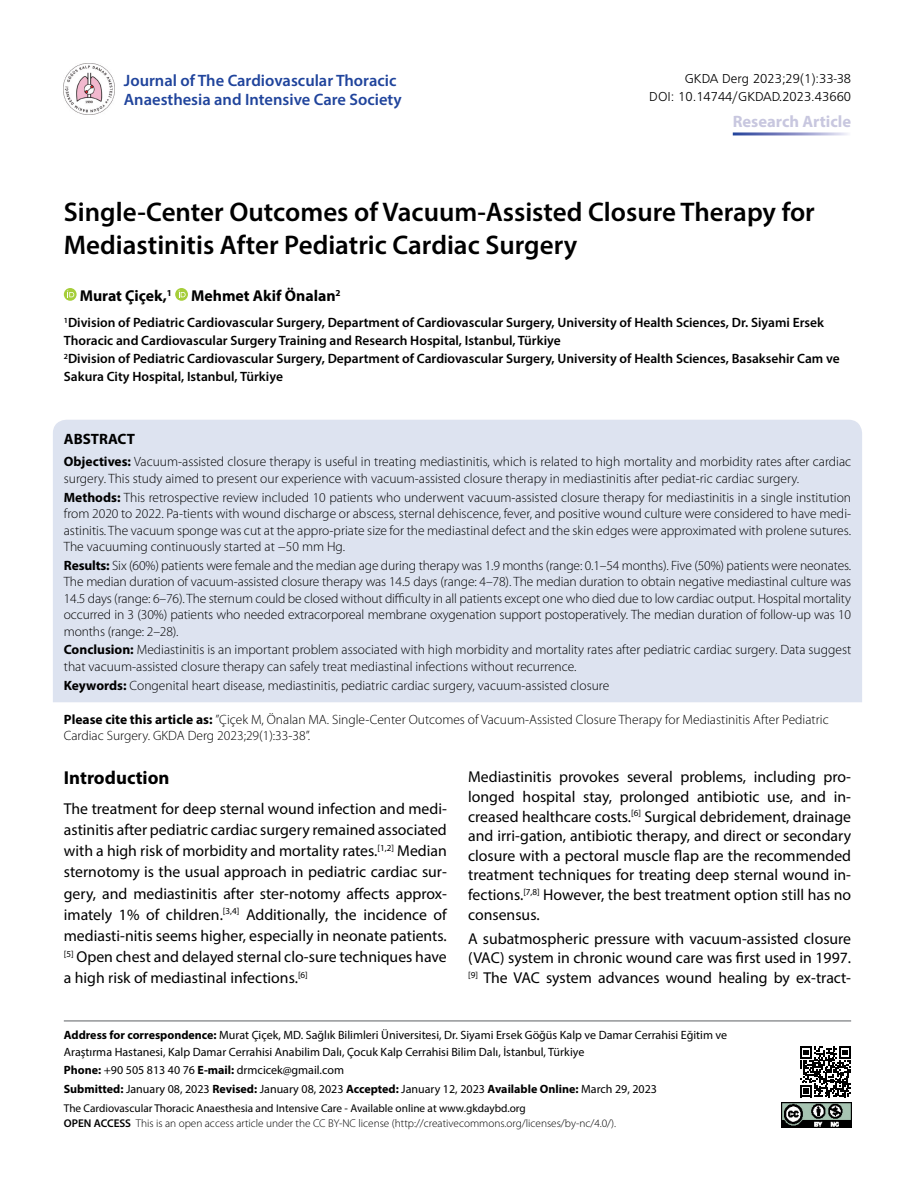
<style>
.page{position:relative;width:915px;height:1191px;background:#fff}
.page>*{position:absolute;margin:0;border:0;box-sizing:border-box;transform-origin:0 0}
.t1{font:600 27px/32.4px "Myriad Pro";color:#000}
.t2{font:700 18.75px "Myriad Pro";color:#000}
.t3{font:600 16.5px/19.5px "Myriad Pro";color:#20449c}
.t4{font:700 16.5px "Myriad Pro";color:#c8c7df}
.t5{font:15.75px/19.6px "Myriad Pro";color:#000;text-align:justify}
.t6{font:700 15.75px "Myriad Pro";color:#000}
.t7{font:700 15px "Myriad Pro";color:#000}
.t8{font:300 13.5px/16.5px "Myriad Pro";color:#000}
.t9{font:600 13.5px/18px "Myriad Pro";color:#000}
.t10{font:13.5px/18px "Frugal Normal Tr";color:#000;text-align:right}
.t11{font:12px/16.5px "Myriad Pro";color:#000}
.t12{font:300 11.25px/15.6px "Myriad Pro";color:#000}
.s1{font-weight:700}
.s2{font-weight:400}
.s3{font-weight:600}
</style>
<div class="page">
<div style="left:53px;top:420px;width:809px;height:282px;background:#dde3f0"></div>
<svg style="left:64px;top:288px;width:13px;height:13px"></svg>
<svg style="left:67px;top:290px;width:7px;height:7px"></svg>
<svg style="left:175px;top:288px;width:13px;height:13px"></svg>
<svg style="left:178px;top:290px;width:7px;height:7px"></svg>
<hr style="left:64px;top:1020px;width:786px;height:1px;background:#939598">
<img style="left:781px;top:1102px;width:69px;height:25px">
<img style="left:64px;top:64px;width:51px;height:51px">
<svg style="left:800px;top:1046px;width:50px;height:51px"></svg>
<p class="t3" style="left:124px;top:70px;width:279px">Journal of The Cardiovascular Thoracic<br>Anaesthesia and Intensive Care Society</p>
<p class="t10" style="left:649px;top:69px;width:203px">GKDA Derg 2023;29(1):33-38<br>DOI: 10.14744/GKDAD.2023.43660</p>
<p class="t4" style="left:732px;top:111px;width:120px">Research Article</p>
<h1 class="t1" style="left:64px;top:195px;width:752px">Single-Center Outcomes of Vacuum-Assisted Closure Therapy for<br>Mediastinitis After Pediatric Cardiac Surgery</h1>
<p class="t6" style="left:80px;top:285px;width:262px">Murat Çiçek,<sup>1</sup> Mehmet Akif Önalan<sup>2</sup></p>
<p class="t9" style="left:64px;top:313px;width:777px"><sup>1</sup>Division of Pediatric Cardiovascular Surgery, Department of Cardiovascular Surgery, University of Health Sciences, Dr. Siyami Ersek Thoracic and Cardiovascular Surgery Training and Research Hospital, Istanbul, Türkiye<br><sup>2</sup>Division of Pediatric Cardiovascular Surgery, Department of Cardiovascular Surgery, University of Health Sciences, Basaksehir Cam ve Sakura City Hospital, Istanbul, Türkiye</p>
<p class="t7" style="left:64px;top:429px;width:73px">ABSTRACT</p>
<p class="t8" style="left:64px;top:454px;width:788px"><span class="s1">Objectives:</span> Vacuum-assisted closure therapy is useful in treating mediastinitis, which is related to high mortality and morbidity rates after cardiac surgery. This study aimed to present our experience with vacuum-assisted closure therapy in mediastinitis after pediat-ric cardiac surgery.</p>
<p class="t8" style="left:64px;top:489px;width:788px;text-align:justify"><span class="s1">Methods:</span> This retrospective review included 10 patients who underwent vacuum-assisted closure therapy for mediastinitis in a single institution from 2020 to 2022. Pa-tients with wound discharge or abscess, sternal dehiscence, fever, and positive wound culture were considered to have medi&shy;astinitis. The vacuum sponge was cut at the appro-priate size for the mediastinal defect and the skin edges were approximated with prolene sutures.<br>The vacuuming continuously started at −50 mm Hg.</p>
<p class="t8" style="left:64px;top:557px;width:788px;text-align:justify"><span class="s1">Results:</span> Six (60%) patients were female and the median age during therapy was 1.9 months (range: 0.1–54 months). Five (50%) patients were neonates.<br>The median duration of vacuum-assisted closure therapy was 14.5 days (range: 4–78). The median duration to obtain negative mediastinal culture was 14.5 days (range: 6–76). The sternum could be closed without difficulty in all patients except one who died due to low cardiac output. Hospital mortality occurred in 3 (30%) patients who needed extracorporeal membrane oxygenation support postoperatively. The median duration of follow-up was 10 months (range: 2–28).</p>
<p class="t8" style="left:64px;top:642px;width:788px"><span class="s1">Conclusion:</span> Mediastinitis is an important problem associated with high morbidity and mortality rates after pediatric cardiac surgery. Data suggest that vacuum-assisted closure therapy can safely treat mediastinal infections without recurrence.</p>
<p class="t8" style="left:64px;top:677px;width:546px"><span class="s1">Keywords:</span> Congenital heart disease, mediastinitis, pediatric cardiac surgery, vacuum-assisted closure</p>
<p class="t8" style="left:64px;top:711px;width:766px"><span class="s1">Please cite this article as:</span> ”Çiçek M, Önalan MA. Single-Center Outcomes of Vacuum-Assisted Closure Therapy for Mediastinitis After Pediatric<br>Cardiac Surgery. GKDA Derg 2023;29(1):33-38”.</p>
<h2 class="t2" style="left:64px;top:766px;width:107px">Introduction</h2>
<p class="t5" style="left:64px;top:798px;width:384px;line-height:21.1px">The treatment for deep sternal wound infection and medi&shy;astinitis after pediatric cardiac surgery remained associated with a high risk of morbidity and mortality rates.<sup>[1,2]</sup> Median sternotomy is the usual approach in pediatric cardiac sur&shy;gery, and mediastinitis after ster-notomy affects approx&shy;imately 1% of children.<sup>[3,4]</sup> Additionally, the incidence of mediasti-nitis seems higher, especially in neonate patients. <sup>[5]</sup> Open chest and delayed sternal clo-sure techniques have a high risk of mediastinal infections.<sup>[6]</sup></p>
<p class="t5" style="left:468px;top:767px;width:384px">Mediastinitis provokes several problems, including pro&shy;longed hospital stay, prolonged antibiotic use, and in&shy;creased healthcare costs.<sup>[6]</sup> Surgical debridement, drainage and irri-gation, antibiotic therapy, and direct or secondary closure with a pectoral muscle flap are the recommended treatment techniques for treating deep sternal wound in&shy;fections.<sup>[7,8]</sup> However, the best treatment option still has no consensus.</p>
<p class="t5" style="left:468px;top:928px;width:384px">A subatmospheric pressure with vacuum‐assisted closure (VAC) system in chronic wound care was first used in 1997. <sup>[9]</sup> The VAC system advances wound healing by ex-tract-</p>
<p class="t11" style="left:64px;top:1026px;width:664px"><span class="s1">Address for correspondence:</span> Murat Çiçek, MD. Sağlık Bilimleri Üniversitesi, Dr. Siyami Ersek Göğüs Kalp ve Damar Cerrahisi Eğitim ve<br>Araştırma Hastanesi, Kalp Damar Cerrahisi Anabilim Dalı, Çocuk Kalp Cerrahisi Bilim Dalı, İstanbul, Türkiye</p>
<p class="t11" style="left:64px;top:1060px;width:594px;line-height:18.6px"><span class="s1">Phone:</span> +90 505 813 40 76 <span class="s1">E-mail:</span> drmcicek@gmail.com<br><span class="s1">Submitted:</span> January 08, 2023 <span class="s1">Revised:</span> January 08, 2023 <span class="s1">Accepted:</span> January 12, 2023 <span class="s1">Available Online:</span> March 29, 2023</p>
<p class="t12" style="left:64px;top:1100px;width:553px"><span class="s2">The Cardiovascular Thoracic Anaesthesia and Intensive Care - Available online at www.gkdaybd.org<br></span><span class="s3">OPEN ACCESS</span> This is an open access article under the CC BY-NC license (http://creativecommons.org/licenses/by-nc/4.0/).</p>
</div>
